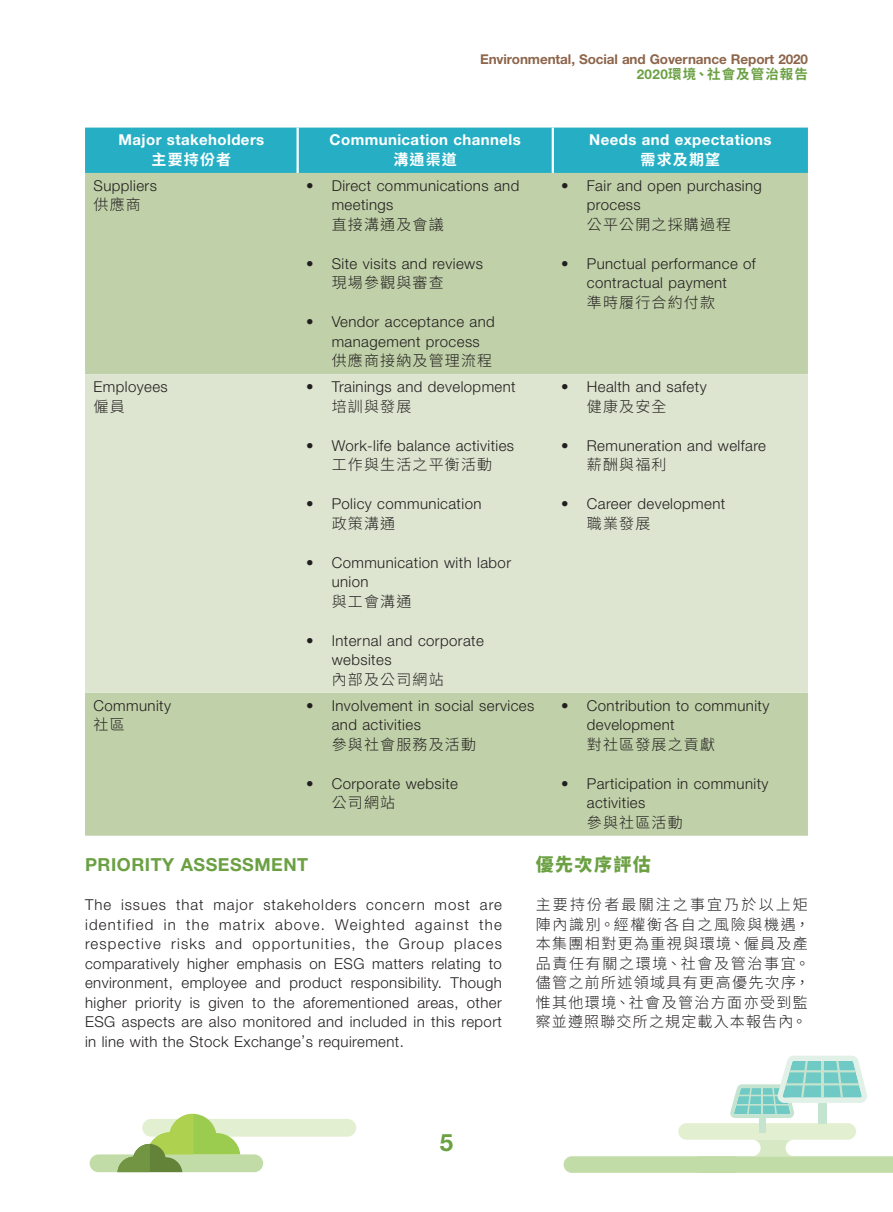
<style>
.page{position:relative;width:893px;height:1212px;background:#fff}
.page>*{position:absolute;margin:0;border:0;box-sizing:border-box;transform-origin:0 0}
.t1{font:700 24px "Helvetica Neue LT Std";color:#6ba043}
.Heading_1{font:700 18px "Helvetica Neue LT Std";letter-spacing:.03em;color:#6ba043}
.C_Heading_1{font:800 18px "Source Han Sans TC";letter-spacing:.08em;color:#6ba043}
.Body_Text{font:300 15px/19.5px "Helvetica Neue LT Std";letter-spacing:.03em;color:#231f20}
.Body_Text-2{font:300 15px "Source Han Sans TC";letter-spacing:.08em;color:#231f20}
.C_Body_Text{font:300 15px/19.5px "Source Han Sans TC";letter-spacing:.095em;color:#231f20}
.Body_Text-3{font:700 15px "Helvetica Neue LT Std";letter-spacing:.03em;color:#fff}
.Body_Text-4{font:700 15px "Source Han Sans TC";letter-spacing:.08em;color:#fff}
.t2{font:700 13.5px "Helvetica Neue LT Std";letter-spacing:-.005em;color:#8d654b}
.t3{font:700 13.5px "Source Han Sans TC";letter-spacing:.08em;color:#6ba043}
.s1{font-family:"Helvetica Neue LT Std"}
</style>
<div class="page">
<svg style="left:564px;top:1056px;width:329px;height:117px"></svg>
<div style="left:818px;top:1103px;width:9px;height:21px;background:#c4e4d0"></div>
<svg style="left:90px;top:1114px;width:266px;height:58px"></svg>
<div style="left:85px;top:128px;width:723px;height:45px;background:#26afc4"></div>
<div style="left:85px;top:173px;width:723px;height:663px;background:#c0d0a8"></div>
<div style="left:85px;top:374px;width:723px;height:319px;background:#dde5d0"></div>
<hr style="left:297px;top:128px;width:2px;height:45px;background:#fff">
<hr style="left:552px;top:128px;width:2px;height:45px;background:#fff">
<p class="t2" style="left:480px;top:51px;width:329px">Environmental, Social and Governance Report 2020</p>
<p class="t3" style="left:637px;top:67px;width:173px"><span class="s1">2020</span>環境、社會及管治報告</p>
<p class="Body_Text-3" style="left:118px;top:131px;width:147px">Major stakeholders</p>
<p class="Body_Text-4" style="left:152px;top:151px;width:81px">主要持份者</p>
<p class="Body_Text-3" style="left:330px;top:131px;width:193px">Communication channels</p>
<p class="Body_Text-4" style="left:393px;top:151px;width:65px">溝通渠道</p>
<p class="Body_Text-3" style="left:589px;top:131px;width:184px">Needs and expectations</p>
<p class="Body_Text-4" style="left:640px;top:151px;width:81px">需求及期望</p>
<p class="Body_Text" style="left:94px;top:175px;width:65px">Suppliers</p>
<p class="Body_Text-2" style="left:94px;top:196px;width:49px">供應商</p>
<p class="Body_Text" style="left:332px;top:175px;width:189px;text-indent:-26px">• Direct communications and meetings</p>
<p class="Body_Text-2" style="left:332px;top:216px;width:114px">直接溝通及會議</p>
<p class="Body_Text" style="left:306px;top:253px;width:178px">• Site visits and reviews</p>
<p class="Body_Text-2" style="left:332px;top:274px;width:114px">現場參觀與審查</p>
<p class="Body_Text" style="left:332px;top:312px;width:165px;text-indent:-26px">• Vendor acceptance and management process</p>
<p class="Body_Text-2" style="left:332px;top:352px;width:162px">供應商接納及管理流程</p>
<p class="Body_Text" style="left:587px;top:175px;width:177px;text-indent:-26px">• Fair and open purchasing process</p>
<p class="Body_Text-2" style="left:587px;top:216px;width:146px">公平公開之採購過程</p>
<p class="Body_Text" style="left:561px;top:253px;width:196px;text-align:center">• Punctual performance of contractual payment</p>
<p class="Body_Text-2" style="left:587px;top:294px;width:130px">準時履行合約付款</p>
<p class="Body_Text" style="left:94px;top:377px;width:76px">Employees</p>
<p class="Body_Text-2" style="left:94px;top:398px;width:33px">僱員</p>
<p class="Body_Text" style="left:306px;top:377px;width:211px">• Trainings and development</p>
<p class="Body_Text-2" style="left:332px;top:398px;width:81px">培訓與發展</p>
<p class="Body_Text" style="left:306px;top:435px;width:210px">• Work-life balance activities</p>
<p class="Body_Text-2" style="left:332px;top:456px;width:162px">工作與生活之平衡活動</p>
<p class="Body_Text" style="left:306px;top:494px;width:177px">• Policy communication</p>
<p class="Body_Text-2" style="left:332px;top:515px;width:65px">政策溝通</p>
<p class="Body_Text" style="left:332px;top:552px;width:181px;text-indent:-26px">• Communication with labor union</p>
<p class="Body_Text-2" style="left:332px;top:593px;width:81px">與工會溝通</p>
<p class="Body_Text" style="left:332px;top:630px;width:154px;text-indent:-26px">• Internal and corporate websites</p>
<p class="Body_Text-2" style="left:332px;top:671px;width:114px">內部及公司網站</p>
<p class="Body_Text" style="left:561px;top:377px;width:147px">• Health and safety</p>
<p class="Body_Text-2" style="left:587px;top:398px;width:81px">健康及安全</p>
<p class="Body_Text" style="left:561px;top:435px;width:206px">• Remuneration and welfare</p>
<p class="Body_Text-2" style="left:587px;top:456px;width:81px">薪酬與福利</p>
<p class="Body_Text" style="left:561px;top:494px;width:165px">• Career development</p>
<p class="Body_Text-2" style="left:587px;top:515px;width:65px">職業發展</p>
<p class="Body_Text" style="left:94px;top:695px;width:79px">Community</p>
<p class="Body_Text-2" style="left:94px;top:716px;width:33px">社區</p>
<p class="Body_Text" style="left:332px;top:695px;width:204px;text-indent:-26px">• Involvement in social services and activities</p>
<p class="Body_Text-2" style="left:332px;top:735px;width:146px">參與社會服務及活動</p>
<p class="Body_Text" style="left:306px;top:773px;width:153px">• Corporate website</p>
<p class="Body_Text-2" style="left:332px;top:794px;width:65px">公司網站</p>
<p class="Body_Text" style="left:587px;top:695px;width:184px;text-indent:-26px">• Contribution to community development</p>
<p class="Body_Text-2" style="left:587px;top:735px;width:130px">對社區發展之貢獻</p>
<p class="Body_Text" style="left:587px;top:773px;width:183px;text-indent:-26px">• Participation in community activities</p>
<p class="Body_Text-2" style="left:587px;top:813px;width:97px">參與社區活動</p>
<p class="Heading_1" style="left:85px;top:853px;width:225px">PRIORITY ASSESSMENT</p>
<p class="Body_Text" style="left:85px;top:895px;width:418px;text-align:justify">The issues that major stakeholders concern most are identified in the matrix above. Weighted against the respective risks and opportunities, the Group places comparatively higher emphasis on ESG matters relating to environment, employee and product responsibility. Though higher priority is given to the aforementioned areas, other ESG aspects are also monitored and included in this report in line with the Stock Exchange’s requirement.</p>
<h1 class="t1" style="left:440px;top:1128px;width:15px">5</h1>
<p class="C_Heading_1" style="left:536px;top:854px;width:117px">優先次序評估</p>
<p class="C_Body_Text" style="left:536px;top:895px;width:276px">主要持份者最關注之事宜乃於以上矩陣內識別。經權衡各自之風險與機遇，本集團相對更為重視與環境、僱員及產品責任有關之環境、社會及管治事宜。儘管之前所述領域具有更高優先次序，惟其他環境、社會及管治方面亦受到監察並遵照聯交所之規定載入本報告內。</p>
</div>
